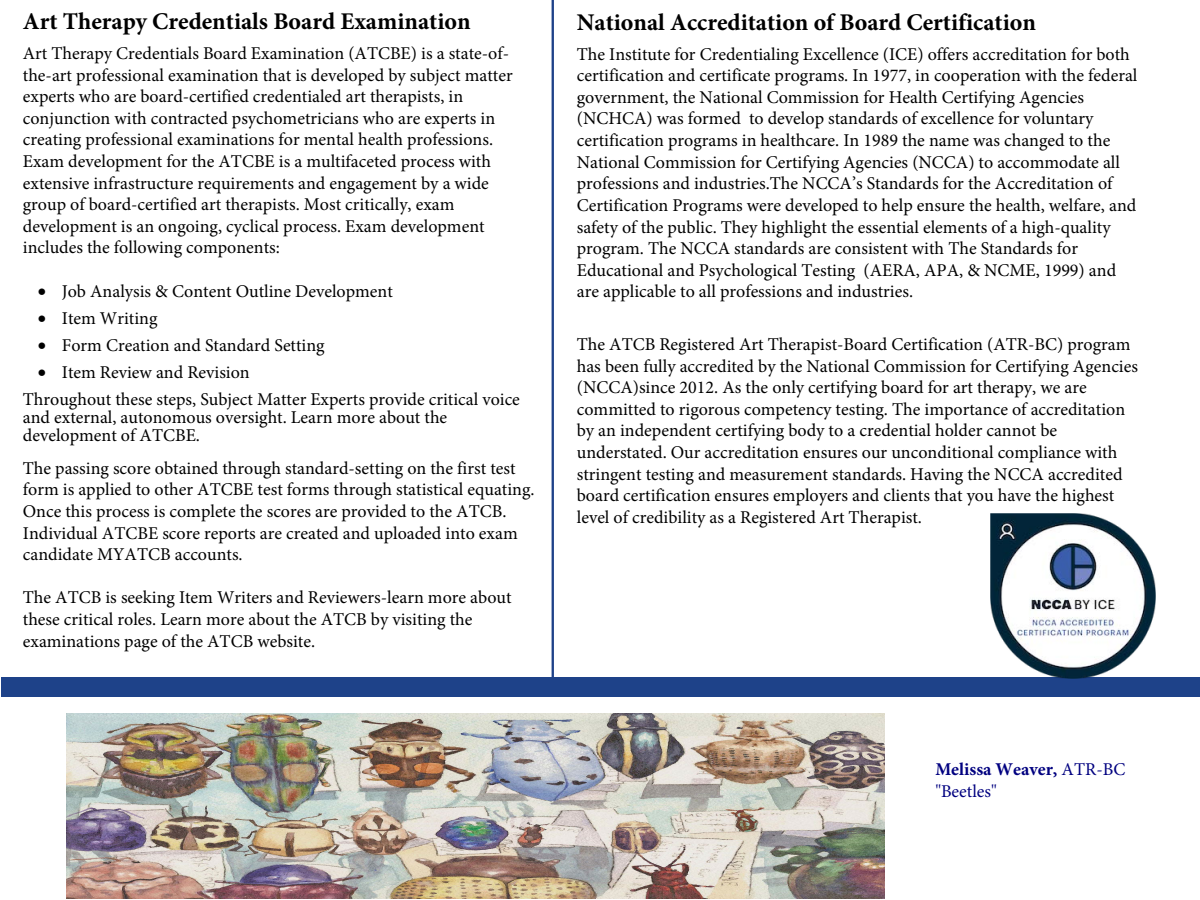
<style>
.page{position:relative;width:1200px;height:900px;background:#fff}
.page>*{position:absolute;margin:0;border:0;box-sizing:border-box;transform-origin:0 0}
.t1{font:700 24px "Minion Pro";color:#000}
.t2{font:18px/21.6px "Minion Pro";color:#000}
.t3{font:18px/21.3px "Minion Pro";color:#000080}
.s1{font-weight:700}
</style>
<div class="page">
<hr style="left:552px;top:0;width:2px;height:678px;background:#1e4289">
<div style="left:1px;top:678px;width:1199px;height:19px;background:#1e4289"></div>
<img style="left:991px;top:513px;width:164px;height:165px">
<img style="left:66px;top:714px;width:819px;height:185px">
<h1 class="t1" style="left:23px;top:4px;width:449px">Art Therapy Credentials Board Examination</h1>
<p class="t2" style="left:23px;top:43px;width:491px">Art Therapy Credentials Board Examination (ATCBE) is a state-of&shy;the-art professional examination that is developed by subject matter experts who are board-certified credentialed art therapists, in conjunction with contracted psychometricians who are experts in creating professional examinations for mental health professions.<br>Exam development for the ATCBE is a multifaceted process with extensive infrastructure requirements and engagement by a wide group of board-certified art therapists. Most critically, exam development is an ongoing, cyclical process. Exam development includes the following components:</p>
<p class="t2" style="left:38px;top:280px;width:357px">• Job Analysis &amp; Content Outline Development</p>
<p class="t2" style="left:38px;top:307px;width:121px">• Item Writing</p>
<p class="t2" style="left:38px;top:334px;width:288px">• Form Creation and Standard Setting</p>
<p class="t2" style="left:23px;top:358px;width:499px;line-height:27px;text-indent:15px">• Item Review and Revision<br>Throughout these steps, Subject Matter Experts provide critical voice</p>
<p class="t2" style="left:23px;top:408px;width:426px;line-height:18px">and external, autonomous oversight. Learn more about the development of ATCBE.</p>
<p class="t2" style="left:23px;top:457px;width:513px">The passing score obtained through standard-setting on the first test form is applied to other ATCBE test forms through statistical equating.<br>Once this process is complete the scores are provided to the ATCB.<br>Individual ATCBE score reports are created and uploaded into exam candidate MYATCB accounts.</p>
<p class="t2" style="left:23px;top:587px;width:490px">The ATCB is seeking Item Writers and Reviewers-learn more about these critical roles. Learn more about the ATCB by visiting the examinations page of the ATCB website.</p>
<h1 class="t1" style="left:577px;top:6px;width:461px">National Accreditation of Board Certification</h1>
<p class="t2" style="left:577px;top:43px;width:562px">The Institute for Credentialing Excellence (ICE) offers accreditation for both certification and certificate programs. In 1977, in cooperation with the federal government, the National Commission for Health Certifying Agencies (NCHCA) was formed to develop standards of excellence for voluntary certification programs in healthcare. In 1989 the name was changed to the National Commission for Certifying Agencies (NCCA) to accommodate all professions and industries.The NCCA’s Standards for the Accreditation of Certification Programs were developed to help ensure the health, welfare, and safety of the public. They highlight the essential elements of a high-quality program. The NCCA standards are consistent with The Standards for Educational and Psychological Testing (AERA, APA, &amp; NCME, 1999) and are applicable to all professions and industries.</p>
<p class="t2" style="left:577px;top:334px;width:563px">The ATCB Registered Art Therapist-Board Certification (ATR-BC) program has been fully accredited by the National Commission for Certifying Agencies (NCCA)since 2012. As the only certifying board for art therapy, we are committed to rigorous competency testing. The importance of accreditation by an independent certifying body to a credential holder cannot be understated. Our accreditation ensures our unconditional compliance with stringent testing and measurement standards. Having the NCCA accredited board certification ensures employers and clients that you have the highest level of credibility as a Registered Art Therapist.</p>
<p class="t3" style="left:935px;top:759px;width:191px"><span class="s1">Melissa Weaver,</span> ATR-BC "Beetles"</p>
</div>
